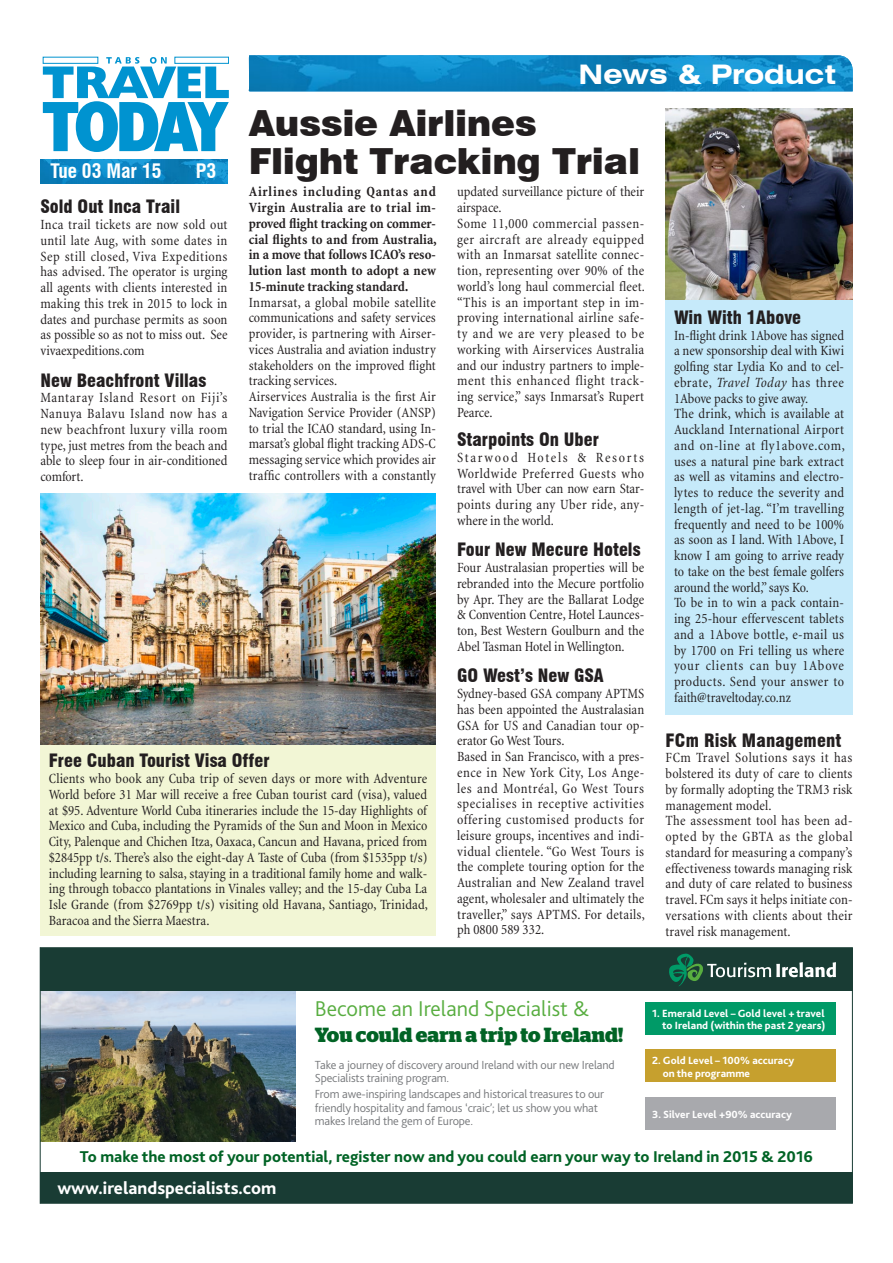
<style>
.page{position:relative;width:893px;height:1263px;background:#fff}
.page>*{position:absolute;margin:0;border:0;box-sizing:border-box;transform-origin:0 0}
.t1{font:900 36px/37.5px "Swiss 721 BT";letter-spacing:-.01em;color:#231f20}
.t2{font:700 expanded 27px "Swiss 721 BT";color:#fff}
.t3{font:300 22.35px "Bliss 2";color:#58ad40}
.t4{font:700 20.4px "Stag";letter-spacing:.005em;color:#016325}
.t5{font:700 condensed 19.5px "Swiss 721 BT";color:#fff}
.t6{font:800 18.15px "Bliss 2";color:#fff}
.t7{font:900 condensed 18px "Swiss 721 BT";color:#231f20}
.t8{font:800 16.35px "Bliss 2";color:#016325}
.t9{font:condensed 14.25px/15.8px "Minion";letter-spacing:.01em;color:#231f20;text-align:justify}
.t10{font:700 condensed 14.25px/15.8px "Minion";color:#231f20;text-align:justify}
.t11{font:300 12.3px/13.6px "Bliss 2";letter-spacing:-.01em;color:#76787b}
.t12{font:800 10.95px/12.3px "Bliss 2";color:#fff;text-align:right}
.s1{font-style:italic}
</style>
<div class="page">
<div style="left:665px;top:276px;width:188px;height:438px;background:#c6eafa"></div>
<div style="left:40px;top:740px;width:396px;height:195px;background:#f2f6d5"></div>
<img style="left:40px;top:159px;width:187px;height:25px">
<svg style="left:43px;top:57px;width:186px;height:95px"></svg>
<svg style="left:249px;top:91px;width:604px;height:1px"></svg>
<img style="left:249px;top:55px;width:604px;height:36px">
<img style="left:42px;top:990px;width:253px;height:151px">
<div style="left:40px;top:948px;width:812px;height:42px;background:#193c34"></div>
<div style="left:40px;top:1172px;width:812px;height:31px;background:#193c34"></div>
<svg style="left:669px;top:953px;width:167px;height:33px"></svg>
<div style="left:645px;top:1001px;width:191px;height:33px;background:#009a67"></div>
<div style="left:645px;top:1049px;width:191px;height:33px;background:#c6a02e"></div>
<div style="left:645px;top:1097px;width:191px;height:33px;background:#a8a9ad"></div>
<div style="left:40px;top:947px;width:813px;height:256px;border:1px solid #193c34"></div>
<img style="left:665px;top:109px;width:188px;height:191px">
<img style="left:40px;top:493px;width:396px;height:251px">
<h3 class="t5" style="left:50px;top:159px;width:113px">Tue 03 Mar 15</h3>
<h3 class="t5" style="left:196px;top:159px;width:22px">P3</h3>
<h2 class="t2" style="left:578px;top:58px;width:259px">News &amp; Product</h2>
<h1 class="t1" style="left:249px;top:104px;width:393px">Aussie Airlines<br>Flight Tracking Trial</h1>
<p class="t7" style="left:40px;top:196px;width:141px">Sold Out Inca Trail</p>
<p class="t9" style="left:40px;top:217px;width:189px">Inca trail tickets are now sold out until late Aug, with some dates in Sep still closed, Viva Expeditions has advised. The operator is urging all agents with clients interested in making this trek in 2015 to lock in dates and purchase permits as soon as possible so as not to miss out. See vivaexpeditions.com</p>
<p class="t7" style="left:40px;top:369px;width:167px">New Beachfront Villas</p>
<p class="t9" style="left:40px;top:390px;width:189px">Mantaray Island Resort on Fiji’s Nanuya Balavu Island now has a new beachfront luxury villa room type, just metres from the beach and able to sleep four in air-conditioned comfort.</p>
<p class="t10" style="left:249px;top:184px;width:189px">Airlines including Qantas and Virgin Australia are to trial im&shy;proved flight tracking on commer&shy;cial flights to and from Australia, in a move that follows ICAO’s reso&shy;lution last month to adopt a new 15-minute tracking standard.</p>
<p class="t9" style="left:249px;top:295px;width:189px;text-align:left">Inmarsat, a global mobile satellite communications and safety services provider, is partnering with Airser&shy;vices Australia and aviation industry stakeholders on the improved flight tracking services.<br>Airservices Australia is the first Air Navigation Service Provider (ANSP) to trial the ICAO standard, using In&shy;marsat’s global flight tracking ADS-C messaging service which provides air traffic controllers with a constantly</p>
<p class="t7" style="left:49px;top:750px;width:222px">Free Cuban Tourist Visa Offer</p>
<p class="t9" style="left:49px;top:771px;width:381px">Clients who book any Cuba trip of seven days or more with Adventure World before 31 Mar will receive a free Cuban tourist card (visa), valued at $95. Adventure World Cuba itineraries include the 15-day Highlights of Mexico and Cuba, including the Pyramids of the Sun and Moon in Mexico City, Palenque and Chichen Itza, Oaxaca, Cancun and Havana, priced from $2845pp t/s. There’s also the eight-day A Taste of Cuba (from $1535pp t/s) including learning to salsa, staying in a traditional family home and walk&shy;ing through tobacco plantations in Vinales valley; and the 15-day Cuba La Isle Grande (from $2769pp t/s) visiting old Havana, Santiago, Trinidad, Baracoa and the Sierra Maestra.</p>
<p class="t9" style="left:457px;top:184px;width:189px;text-align:left">updated surveillance picture of their airspace.<br>Some 11,000 commercial passen&shy;ger aircraft are already equipped with an Inmarsat satellite connec&shy;tion, representing over 90% of the world’s long haul commercial fleet. “This is an important step in im&shy;proving international airline safe&shy;ty and we are very pleased to be working with Airservices Australia and our industry partners to imple&shy;ment this enhanced flight track&shy;ing service,” says Inmarsat’s Rupert<br>Pearce.</p>
<p class="t7" style="left:457px;top:429px;width:143px">Starpoints On Uber</p>
<p class="t9" style="left:457px;top:450px;width:189px">Starwood Hotels &amp; Resorts Worldwide Preferred Guests who travel with Uber can now earn Star&shy;points during any Uber ride, any&shy;where in the world.</p>
<p class="t7" style="left:457px;top:539px;width:185px">Four New Mecure Hotels</p>
<p class="t9" style="left:457px;top:560px;width:189px">Four Australasian properties will be rebranded into the Mecure portfolio by Apr. They are the Ballarat Lodge &amp; Convention Centre, Hotel Launces&shy;ton, Best Western Goulburn and the Abel Tasman Hotel in Wellington.</p>
<p class="t7" style="left:457px;top:665px;width:148px">GO West’s New GSA</p>
<p class="t9" style="left:457px;top:686px;width:189px;text-align:left">Sydney-based GSA company APTMS has been appointed the Australasian<br>GSA for US and Canadian tour op&shy;erator Go West Tours.<br>Based in San Francisco, with a pres&shy;ence in New York City, Los Ange&shy;les and Montréal, Go West Tours specialises in receptive activities offering customised products for leisure groups, incentives and indi&shy;vidual clientele. “Go West Tours is the complete touring option for the<br>Australian and New Zealand travel agent, wholesaler and ultimately the traveller,” says APTMS. For details, ph 0800 589 332.</p>
<p class="t7" style="left:674px;top:307px;width:129px">Win With 1Above</p>
<p class="t9" style="left:674px;top:328px;width:172px;text-align:left">In-flight drink 1Above has signed a new sponsorship deal with Kiwi golfing star Lydia Ko and to cel&shy;ebrate, <span class="s1">Travel Today</span> has three<br>1Above packs to give away.<br>The drink, which is available at<br>Auckland International Airport and on-line at fly1above.com, uses a natural pine bark extract as well as vitamins and electro&shy;lytes to reduce the severity and length of jet-lag. “I’m travelling frequently and need to be 100% as soon as I land. With 1Above, I know I am going to arrive ready to take on the best female golfers around the world,” says Ko.<br>To be in to win a pack contain&shy;ing 25-hour effervescent tablets and a 1Above bottle, e-mail us by 1700 on Fri telling us where your clients can buy 1Above products. Send your answer to faith@traveltoday.co.nz</p>
<p class="t7" style="left:665px;top:729px;width:178px">FCm Risk Management</p>
<p class="t9" style="left:665px;top:750px;width:189px;text-align:left">FCm Travel Solutions says it has bolstered its duty of care to clients by formally adopting the TRM3 risk management model.<br>The assessment tool has been ad&shy;opted by the GBTA as the global standard for measuring a company’s effectiveness towards managing risk and duty of care related to business travel. FCm says it helps initiate con&shy;versations with clients about their travel risk management.</p>
<h3 class="t3" style="left:315px;top:994px;width:276px">Become an Ireland Specialist &amp;</h3>
<h3 class="t4" style="left:315px;top:1022px;width:310px">You could earn a trip to Ireland!</h3>
<p class="t11" style="left:315px;top:1058px;width:301px">Take a journey of discovery around Ireland with our new Ireland<br>Specialists training program.</p>
<p class="t11" style="left:315px;top:1087px;width:291px">From awe-inspiring landscapes and historical treasures to our friendly hospitality and famous ‘craic’; let us show you what makes Ireland the gem of Europe.</p>
<p class="t8" style="left:80px;top:1147px;width:735px">To make the most of your potential, register now and you could earn your way to Ireland in 2015 &amp; 2016</p>
<p class="t12" style="left:652px;top:1006px;width:175px">1. Emerald Level – Gold level + travel to Ireland (within the past 2 years)</p>
<p class="t12" style="left:663px;top:1054px;width:133px;text-align:left;text-indent:-11px">2. Gold Level – 100% accuracy on the programme</p>
<p class="t12" style="left:652px;top:1108px;width:141px">3. Silver Level +90% accuracy</p>
<p class="t6" style="left:57px;top:1177px;width:220px">www.irelandspecialists.com</p>
</div>
